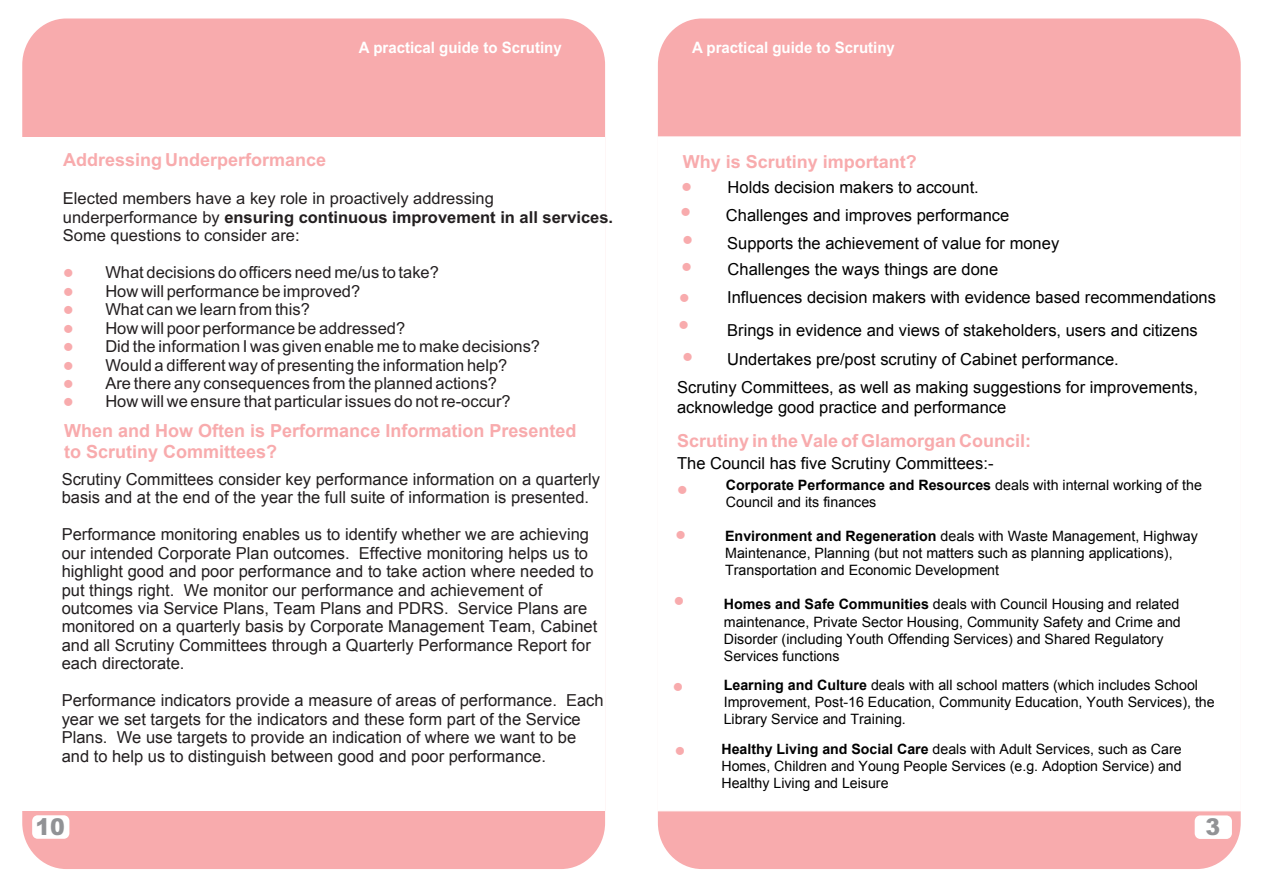
<style>
.page{position:relative;width:1263px;height:893px;background:#fff}
.page>*{position:absolute;margin:0;border:0;box-sizing:border-box;transform-origin:0 0}
.t1{font:900 23.25px "Arial";color:#919295;scale:.95 1}
.t2{font:700 18px "Arial";color:#f8abad}
.t3{font:700 18px/21.6px "Arial";color:#f8abad}
.t4{font:16.5px/18.5px "Arial";color:#231f20}
.t5{font:16.5px/18.5px "Arial";color:#231f20}
.t6{font:16.5px/28.2px "Arial";color:#000}
.t7{font:700 15.75px "Arial";color:#fff;scale:.95 1}
.t8{font:14.25px/17.1px "Arial";color:#000}
.t9{font:14.1px/17px "Arial";color:#000;text-align:justify}
.t10{font:14.1px/18.5px "Wingdings";color:#f8abad;text-align:justify}
.s1{font-weight:700}
</style>
<div class="page">
<div style="left:658px;top:19px;width:583px;height:850px;background:#f8abad;border-radius:45px"></div>
<div style="left:657px;top:136px;width:584px;height:675px;background:#fff;border:1px solid #fff"></div>
<div style="left:22px;top:19px;width:583px;height:850px;background:#f8abad;border-radius:45px"></div>
<svg style="left:1195px;top:815px;width:37px;height:24px"></svg>
<svg style="left:32px;top:815px;width:37px;height:24px"></svg>
<div style="left:22px;top:137px;width:583px;height:674px;background:#fff"></div>
<p class="t7" style="left:359px;top:41px;width:215px">A practical guide to Scrutiny</p>
<p class="t7" style="left:692px;top:42px;width:215px">A practical guide to Scrutiny</p>
<p class="t2" style="left:63px;top:153px;width:265px">Addressing Underperformance</p>
<p class="t2" style="left:683px;top:155px;width:236px">Why is Scrutiny important?</p>
<p class="t5" style="left:63px;top:191px;width:552px">Elected members have a key role in proactively addressing underperformance by <span class="s1">ensuring continuous improvement in all services.<br></span>Some questions to consider are:</p>
<p class="t5" style="left:105px;top:265px;width:436px">What decisions do officers need me/us to take?<br>How will performance be improved?<br>What can we learn from this?<br>How will poor performance be addressed?<br>Did the information I was given enable me to make decisions?<br>Would a different way of presenting the information help?<br>Are there any consequences from the planned actions?<br>How will we ensure that particular issues do not re-occur?</p>
<p class="t10" style="left:63px;top:265px;width:64px">● ● ● ● ● ● ● ●</p>
<p class="t3" style="left:64px;top:420px;width:514px">When and How Often is Performance Information Presented to Scrutiny Committees?</p>
<p class="t4" style="left:62px;top:470px;width:540px">Scrutiny Committees consider key performance information on a quarterly basis and at the end of the year the full suite of information is presented.</p>
<p class="t4" style="left:62px;top:525px;width:537px">Performance monitoring enables us to identify whether we are achieving our intended Corporate Plan outcomes. Effective monitoring helps us to highlight good and poor performance and to take action where needed to put things right. We monitor our performance and achievement of outcomes via Service Plans, Team Plans and PDRS. Service Plans are monitored on a quarterly basis by Corporate Management Team, Cabinet and all Scrutiny Committees through a Quarterly Performance Report for each directorate.</p>
<p class="t4" style="left:62px;top:691px;width:543px">Performance indicators provide a measure of areas of performance. Each year we set targets for the indicators and these form part of the Service Plans. We use targets to provide an indication of where we want to be and to help us to distinguish between good and poor performance.</p>
<p class="t10" style="left:681px;top:179px;width:64px">●</p>
<p class="t6" style="left:728px;top:173px;width:253px">Holds decision makers to account.</p>
<p class="t10" style="left:680px;top:204px;width:64px">●</p>
<p class="t10" style="left:682px;top:232px;width:64px">●</p>
<p class="t6" style="left:726px;top:201px;width:335px">Challenges and improves performance<br>Supports the achievement of value for money</p>
<p class="t10" style="left:681px;top:259px;width:64px">●</p>
<p class="t6" style="left:728px;top:255px;width:272px">Challenges the ways things are done</p>
<p class="t10" style="left:679px;top:290px;width:64px">●</p>
<p class="t6" style="left:727px;top:283px;width:490px">Influences decision makers with evidence based recommendations</p>
<p class="t10" style="left:678px;top:317px;width:64px">●</p>
<p class="t6" style="left:727px;top:316px;width:472px">Brings in evidence and views of stakeholders, users and citizens</p>
<p class="t10" style="left:682px;top:348px;width:64px">●</p>
<p class="t6" style="left:727px;top:345px;width:393px">Undertakes pre/post scrutiny of Cabinet performance.</p>
<p class="t6" style="left:677px;top:378px;width:522px;line-height:19.8px">Scrutiny Committees, as well as making suggestions for improvements, acknowledge good practice and performance</p>
<p class="t2" style="left:677px;top:434px;width:356px">Scrutiny in the Vale of Glamorgan Council:</p>
<p class="t6" style="left:677px;top:449px;width:318px">The Council has five Scrutiny Committees:-</p>
<p class="t10" style="left:677px;top:482px;width:64px">●</p>
<p class="t10" style="left:676px;top:526px;width:64px">●</p>
<p class="t10" style="left:674px;top:593px;width:64px">●</p>
<p class="t10" style="left:673px;top:678px;width:64px">●</p>
<p class="t10" style="left:675px;top:742px;width:64px">●</p>
<p class="t8" style="left:726px;top:477px;width:477px"><span class="s1">Corporate Performance and Resources</span> deals with internal working of the<br>Council and its finances</p>
<p class="t8" style="left:725px;top:528px;width:474px"><span class="s1">Environment and Regeneration</span> deals with Waste Management, Highway<br>Maintenance, Planning (but not matters such as planning applications),</p>
<p class="t8" style="left:725px;top:562px;width:276px">Transportation and Economic Development</p>
<p class="t8" style="left:724px;top:596px;width:458px"><span class="s1">Homes and Safe Communities</span> deals with Council Housing and related maintenance, Private Sector Housing, Community Safety and Crime and Disorder (including Youth Offending Services) and Shared Regulatory Services functions</p>
<p class="t8" style="left:724px;top:676px;width:493px"><span class="s1">Learning and Culture</span> deals with all school matters (which includes School<br>Improvement, Post-16 Education, Community Education, Youth Services), the<br>Library Service and Training.</p>
<p class="t9" style="left:721px;top:741px;width:462px"><span class="s1">Healthy Living and Social Care</span> deals with Adult Services, such as Care Homes, Children and Young People Services (e.g. Adoption Service) and Healthy Living and Leisure</p>
<h1 class="t1" style="left:35px;top:819px;width:33px">10</h1>
<h1 class="t1" style="left:1205px;top:819px;width:17px">3</h1>
</div>
